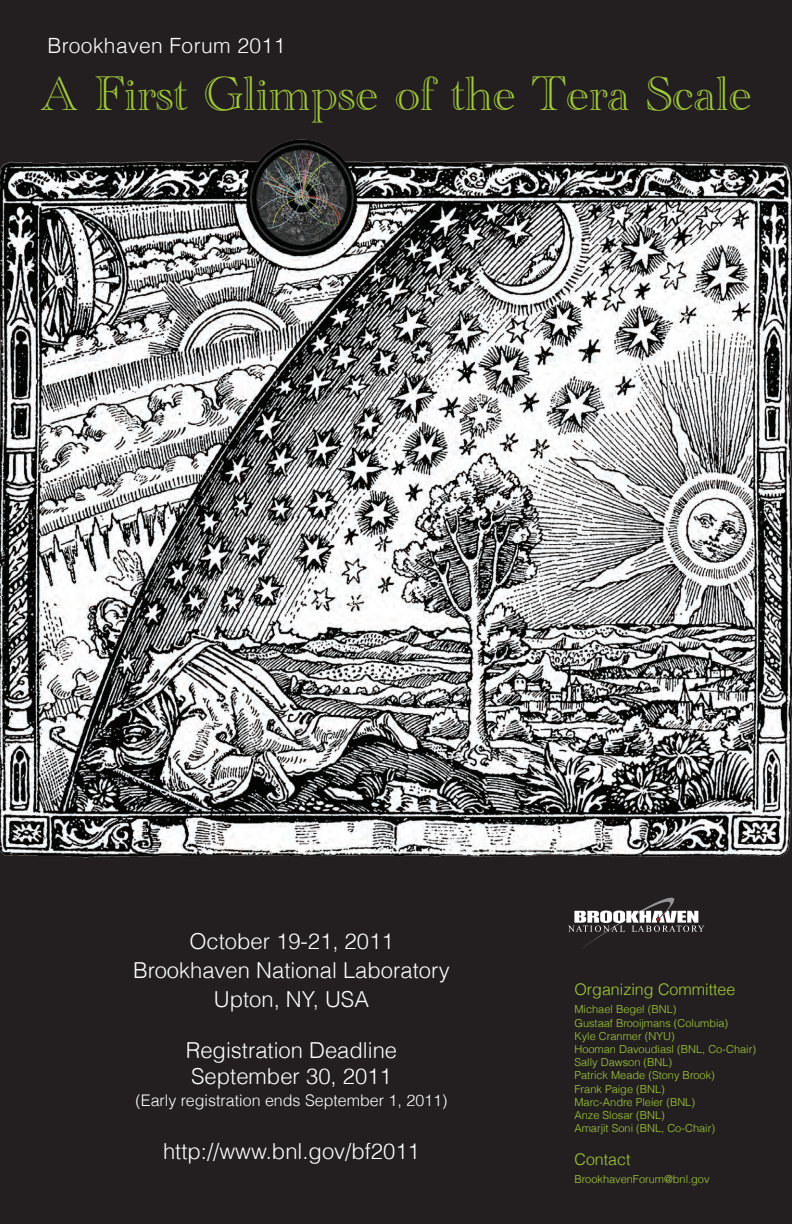
<style>
.page{position:relative;width:792px;height:1224px;background:#231f20}
.page>*{position:absolute;margin:0;border:0;box-sizing:border-box;transform-origin:0 0}
.t1{font:50px "Academy Engraved Let Plain";color:#a3cd39}
.t2{font:300 22px "Helvetica";color:#fff}
.t3{font:300 21px "Helvetica";letter-spacing:.02em;color:#fff}
.t4{font:300 16px "Helvetica";color:#fff}
.t5{font:300 16px "Helvetica";color:#a3cd39}
.t6{font:300 11px "Helvetica";color:#a3cd39}
</style>
<div class="page">
<svg style="left:568px;top:898px;width:136px;height:50px"></svg>
<img style="left:0;top:139px;width:792px;height:718px">
<p class="t3" style="left:47px;top:33px;width:239px">Brookhaven Forum 2011</p>
<p class="t1" style="left:40px;top:56px;width:713px">A First Glimpse of the Tera Scale</p>
<p class="t2" style="left:189px;top:927px;width:206px">October 19-21, 2011</p>
<p class="t2" style="left:133px;top:956px;width:318px">Brookhaven National Laboratory</p>
<p class="t2" style="left:214px;top:985px;width:157px">Upton, NY, USA</p>
<p class="t2" style="left:186px;top:1037px;width:213px">Registration Deadline</p>
<p class="t2" style="left:191px;top:1063px;width:202px">September 30, 2011</p>
<p class="t4" style="left:136px;top:1091px;width:313px">(Early registration ends September 1, 2011)</p>
<p class="t2" style="left:163px;top:1138px;width:258px">http://www.bnl.gov/bf2011</p>
<p class="t5" style="left:574px;top:980px;width:162px">Organizing Committee</p>
<p class="t6" style="left:574px;top:1003px;width:104px">Michael Begel (BNL)</p>
<p class="t6" style="left:574px;top:1016px;width:155px">Gustaaf Brooijmans (Columbia)</p>
<p class="t6" style="left:574px;top:1029px;width:102px">Kyle Cranmer (NYU)</p>
<p class="t6" style="left:574px;top:1042px;width:183px">Hooman Davoudiasl (BNL, Co-Chair)</p>
<p class="t6" style="left:574px;top:1055px;width:99px">Sally Dawson (BNL)</p>
<p class="t6" style="left:574px;top:1069px;width:142px">Patrick Meade (Stony Brook)</p>
<p class="t6" style="left:574px;top:1082px;width:92px">Frank Paige (BNL)</p>
<p class="t6" style="left:574px;top:1095px;width:122px">Marc-Andre Pleier (BNL)</p>
<p class="t6" style="left:574px;top:1108px;width:92px">Anze Slosar (BNL)</p>
<p class="t6" style="left:574px;top:1121px;width:142px">Amarjit Soni (BNL, Co-Chair)</p>
<p class="t5" style="left:574px;top:1149px;width:58px">Contact</p>
<p class="t6" style="left:574px;top:1172px;width:137px">BrookhavenForum@bnl.gov</p>
</div>
